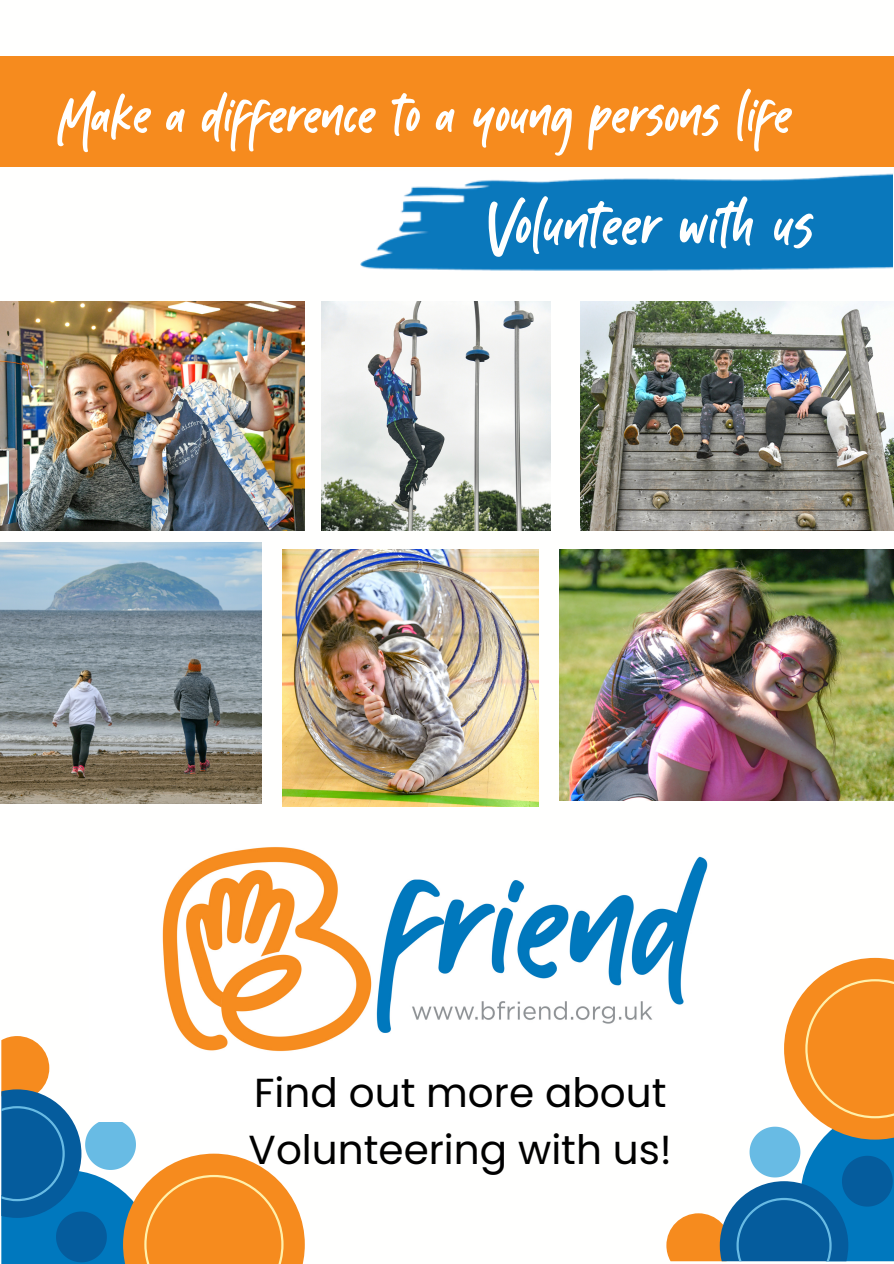
<style>
.page{position:relative;width:894px;height:1264px;background:#fff}
.page>*{position:absolute;margin:0;border:0;box-sizing:border-box;transform-origin:0 0}
.t1{font:93px "Kabut Hitam";color:#fffffe}
.t2{font:84.3px "Kabut Hitam";color:#fffffe}
.t3{font:40.5px "Poppins";color:#000}
</style>
<div class="page">
<img style="left:360px;top:173px;width:531px;height:98px">
<img style="left:1px;top:302px;width:303px;height:228px">
<img style="left:1px;top:542px;width:261px;height:261px">
<img style="left:580px;top:302px;width:313px;height:228px">
<img style="left:282px;top:549px;width:256px;height:257px">
<svg style="left:1px;top:1036px;width:304px;height:227px"></svg>
<img style="left:559px;top:549px;width:334px;height:251px">
<svg style="left:666px;top:957px;width:227px;height:304px"></svg>
<img style="left:321px;top:302px;width:229px;height:228px">
<img style="left:89px;top:847px;width:680px;height:274px">
<div style="left:0;top:56px;width:893px;height:111px;background:#f68b1e"></div>
<p class="t2" style="left:58px;top:73px;width:735px">Make a difference to a young persons life</p>
<p class="t1" style="left:489px;top:179px;width:326px">Volunteer with us</p>
<p class="t3" style="left:254px;top:1064px;width:413px">Find out more about</p>
<p class="t3" style="left:248px;top:1120px;width:425px">Volunteering with us!</p>
</div>
